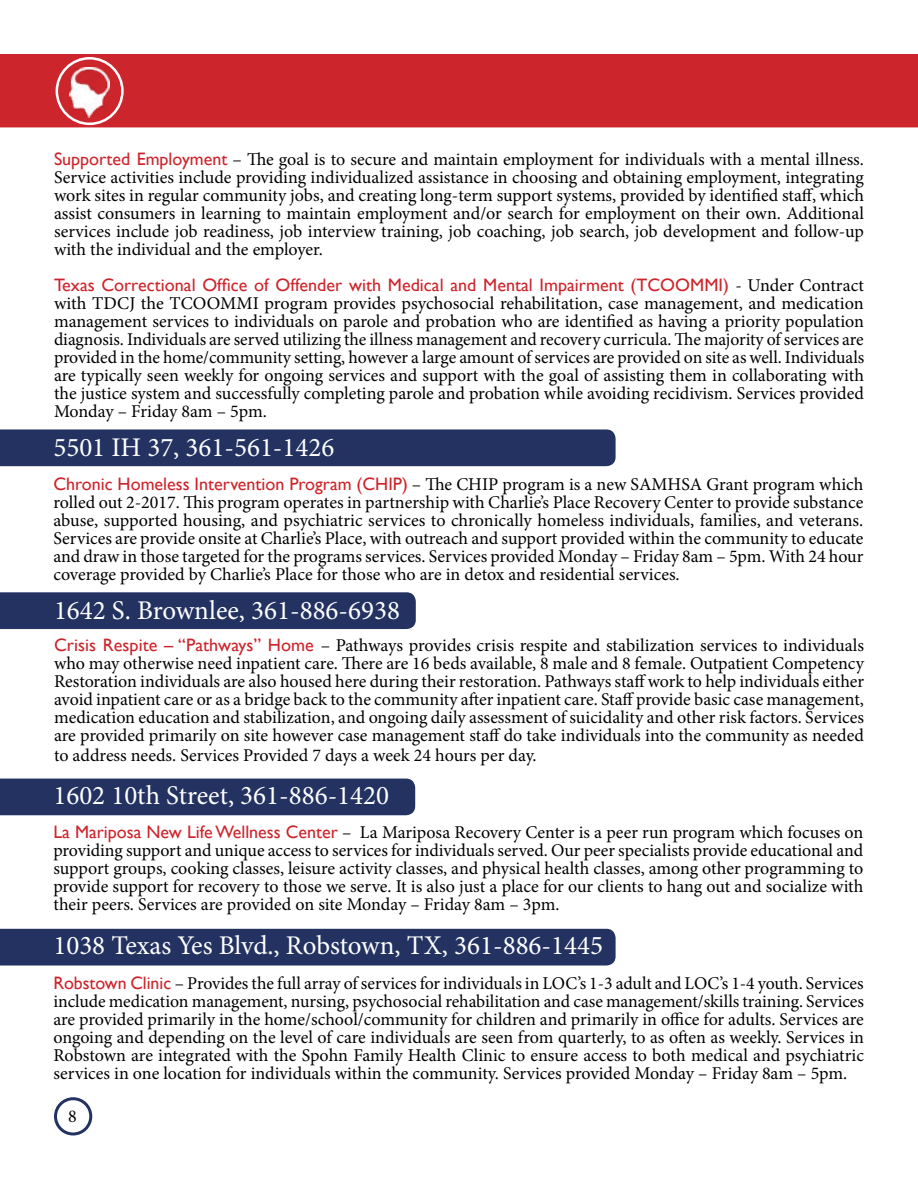
<style>
.page{position:relative;width:918px;height:1188px;background:#fff}
.page>*{position:absolute;margin:0;border:0;box-sizing:border-box;transform-origin:0 0}
.t1{font:27px "Minion Pro";color:#fff}
.t2{font:18px/18px "Minion Pro";color:#000;text-align:justify}
.t3{font:18px "Gill Sans";color:#ce242b}
.s1{font-family:"Gill Sans";color:#ce242b}
.s2{font-family:"Minion Pro";color:#000}
</style>
<div class="page">
<div style="left:0;top:54px;width:918px;height:73px;background:#cc252b"></div>
<div style="left:54px;top:1097px;width:38px;height:39px;border:3px solid #233261;border-radius:50%"></div>
<div style="left:56px;top:57px;width:68px;height:68px;border:3px solid #fff;border-radius:50%"></div>
<div style="left:0;top:592px;width:416px;height:37px;background:#233261"></div>
<div style="left:0;top:779px;width:415px;height:36px;background:#233261"></div>
<div style="left:0;top:929px;width:616px;height:37px;background:#233261"></div>
<div style="left:0;top:429px;width:616px;height:37px;background:#233261"></div>
<img style="left:70px;top:67px;width:39px;height:51px">
<p class="t2" style="left:54px;top:150px;width:812px"><span class="s1">Supported Employment</span> – The goal is to secure and maintain employment for individuals with a mental illness.<br>Service activities include providing individualized assistance in choosing and obtaining employment, integrating work sites in regular community jobs, and creating long-term support systems, provided by identified staff, which assist consumers in learning to maintain employment and/or search for employment on their own. Additional services include job readiness, job interview training, job coaching, job search, job development and follow-up with the individual and the employer.</p>
<p class="t3" style="left:54px;top:274px;width:811px">Texas Correctional Office of Offender with Medical and Mental Impairment (TCOOMMI) <span class="s2">- Under Contract</span></p>
<p class="t2" style="left:54px;top:294px;width:812px">with TDCJ the TCOOMMI program provides psychosocial rehabilitation, case management, and medication management services to individuals on parole and probation who are identified as having a priority population diagnosis. Individuals are served utilizing the illness management and recovery curricula. The majority of services are provided in the home/community setting, however a large amount of services are provided on site as well. Individuals are typically seen weekly for ongoing services and support with the goal of assisting them in collaborating with the justice system and successfully completing parole and probation while avoiding recidivism. Services provided Monday – Friday 8am – 5pm.</p>
<h1 class="t1" style="left:53px;top:430px;width:283px">5501 IH 37, 361-561-1426</h1>
<p class="t2" style="left:53px;top:475px;width:812px"><span class="s1">Chronic Homeless Intervention Program (CHIP)</span> – The CHIP program is a new SAMHSA Grant program which rolled out 2-2017. This program operates in partnership with Charlie’s Place Recovery Center to provide substance abuse, supported housing, and psychiatric services to chronically homeless individuals, families, and veterans.<br>Services are provide onsite at Charlie’s Place, with outreach and support provided within the community to educate and draw in those targeted for the programs services. Services provided Monday – Friday 8am – 5pm. With 24 hour coverage provided by Charlie’s Place for those who are in detox and residential services.</p>
<h1 class="t1" style="left:54px;top:592px;width:348px">1642 S. Brownlee, 361-886-6938</h1>
<p class="t2" style="left:54px;top:636px;width:812px"><span class="s1">Crisis Respite – “Pathways” Home</span> – Pathways provides crisis respite and stabilization services to individuals who may otherwise need inpatient care. There are 16 beds available, 8 male and 8 female. Outpatient Competency Restoration individuals are also housed here during their restoration. Pathways staff work to help individuals either avoid inpatient care or as a bridge back to the community after inpatient care. Staff provide basic case management, medication education and stabilization, and ongoing daily assessment of suicidality and other risk factors. Services are provided primarily on site however case management staff do take individuals into the community as needed to address needs. Services Provided 7 days a week 24 hours per day.</p>
<h1 class="t1" style="left:53px;top:777px;width:337px">1602 10th Street, 361-886-1420</h1>
<p class="t2" style="left:53px;top:823px;width:812px"><span class="s1">La Mariposa New Life Wellness Center</span> – La Mariposa Recovery Center is a peer run program which focuses on providing support and unique access to services for individuals served. Our peer specialists provide educational and support groups, cooking classes, leisure activity classes, and physical health classes, among other programming to provide support for recovery to those we serve. It is also just a place for our clients to hang out and socialize with their peers. Services are provided on site Monday – Friday 8am – 3pm.</p>
<h1 class="t1" style="left:53px;top:928px;width:551px">1038 Texas Yes Blvd., Robstown, TX, 361-886-1445</h1>
<p class="t2" style="left:53px;top:975px;width:812px"><span class="s1">Robstown Clinic</span> – Provides the full array of services for individuals in LOC’s 1-3 adult and LOC’s 1-4 youth. Services include medication management, nursing, psychosocial rehabilitation and case management/skills training. Services are provided primarily in the home/school/community for children and primarily in office for adults. Services are ongoing and depending on the level of care individuals are seen from quarterly, to as often as weekly. Services in Robstown are integrated with the Spohn Family Health Clinic to ensure access to both medical and psychiatric services in one location for individuals within the community. Services provided Monday – Friday 8am – 5pm.</p>
<p class="t2" style="left:68px;top:1107px;width:10px">8</p>
</div>
